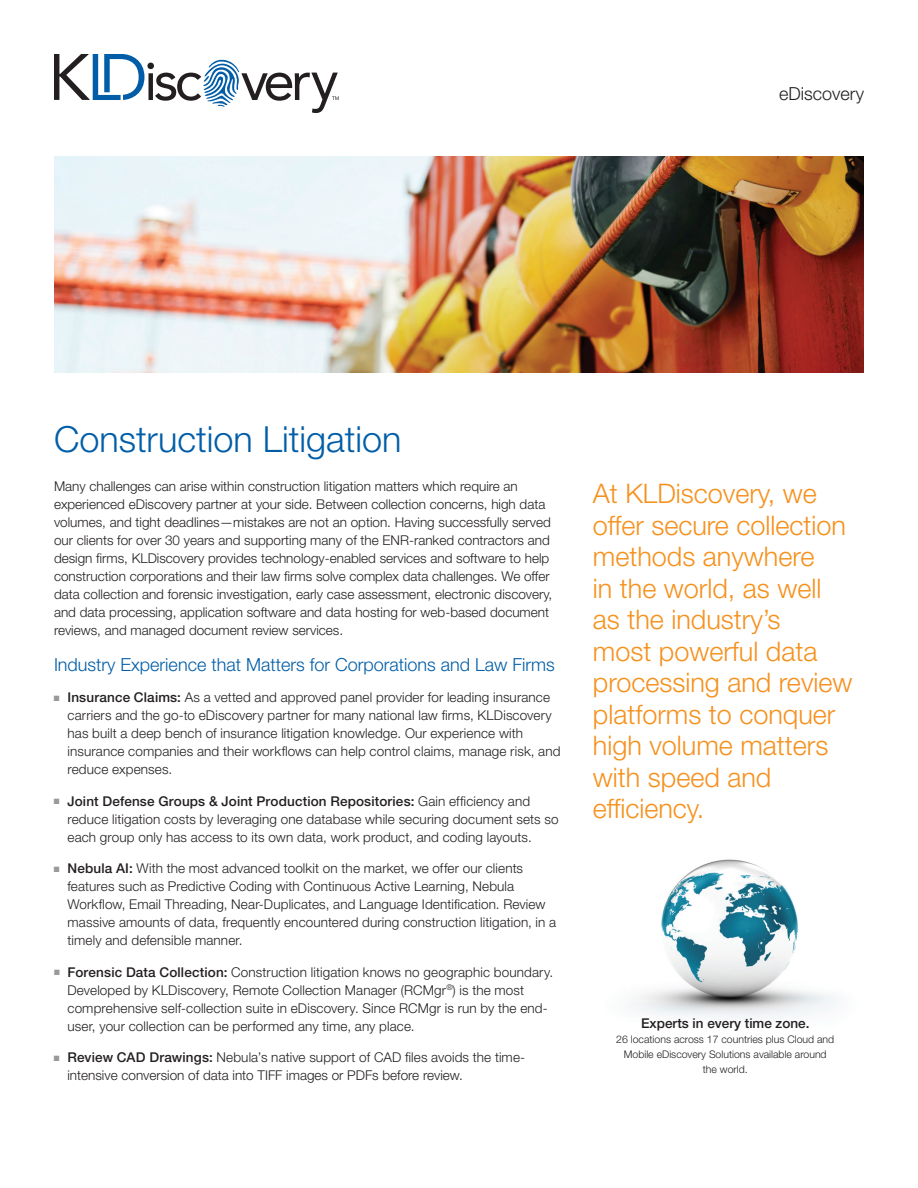
<style>
.page{position:relative;width:918px;height:1188px;background:#fff}
.page>*{position:absolute;margin:0;border:0;box-sizing:border-box;transform-origin:0 0}
.t1{font:300 36px "Helvetica Neue LT Std";color:#015da7}
.t2{font:300 27px/31.5px "Helvetica Neue LT Std";color:#f6911e}
.t3{font:300 18px "Helvetica Neue LT Std";color:#015da7}
.t4{font:300 18px "Helvetica Neue LT Std";color:#231f20}
.t5{font:300 13.5px/18px "Helvetica Neue LT Std";color:#231f20}
.t6{font:500 13.5px "Helvetica Neue LT Std";color:#231f20}
.t7{font:300 10.5px/15px "Helvetica Neue LT Std";color:#231f20;text-align:center}
.s1{font-weight:500}
</style>
<div class="page">
<svg style="left:54px;top:54px;width:285px;height:59px"></svg>
<img style="left:631px;top:859px;width:206px;height:160px">
<img style="left:54px;top:157px;width:810px;height:216px">
<h3 class="t4" style="left:779px;top:83px;width:86px">eDiscovery</h3>
<h1 class="t1" style="left:54px;top:417px;width:349px">Construction Litigation</h1>
<p class="t5" style="left:54px;top:476px;width:500px">Many challenges can arise within construction litigation matters which require an experienced eDiscovery partner at your side. Between collection concerns, high data volumes, and tight deadlines—mistakes are not an option. Having successfully served our clients for over 30 years and supporting many of the ENR-ranked contractors and design firms, KLDiscovery provides technology-enabled services and software to help construction corporations and their law firms solve complex data challenges. We offer data collection and forensic investigation, early case assessment, electronic discovery, and data processing, application software and data hosting for web-based document reviews, and managed document review services.</p>
<h3 class="t3" style="left:54px;top:653px;width:502px">Industry Experience that Matters for Corporations and Law Firms</h3>
<p class="t5" style="left:68px;top:688px;width:495px"><span class="s1">Insurance Claims:</span> As a vetted and approved panel provider for leading insurance carriers and the go-to eDiscovery partner for many national law firms, KLDiscovery has built a deep bench of insurance litigation knowledge. Our experience with insurance companies and their workflows can help control claims, manage risk, and reduce expenses.</p>
<p class="t5" style="left:68px;top:791px;width:493px"><span class="s1">Joint Defense Groups &amp; Joint Production Repositories:</span> Gain efficiency and reduce litigation costs by leveraging one database while securing document sets so each group only has access to its own data, work product, and coding layouts.</p>
<p class="t5" style="left:68px;top:859px;width:490px"><span class="s1">Nebula AI:</span> With the most advanced toolkit on the market, we offer our clients features such as Predictive Coding with Continuous Active Learning, Nebula Workflow, Email Threading, Near-Duplicates, and Language Identification. Review massive amounts of data, frequently encountered during construction litigation, in a timely and defensible manner.</p>
<p class="t5" style="left:67px;top:962px;width:487px"><span class="s1">Forensic Data Collection:</span> Construction litigation knows no geographic boundary.<br>Developed by KLDiscovery, Remote Collection Manager (RCMgr<sup>®</sup>) is the most comprehensive self-collection suite in eDiscovery. Since RCMgr is run by the end&shy;user, your collection can be performed any time, any place.</p>
<p class="t5" style="left:68px;top:1048px;width:459px"><span class="s1">Review CAD Drawings:</span> Nebula’s native support of CAD files avoids the time&shy;intensive conversion of data into TIFF images or PDFs before review.</p>
<h2 class="t2" style="left:593px;top:477px;width:261px">At KLDiscovery, we offer secure collection methods anywhere<br>in the world, as well as the industry’s<br>most powerful data processing and review platforms to conquer high volume matters with speed and efficiency.</h2>
<p class="t6" style="left:641px;top:1015px;width:170px">Experts in every time zone.</p>
<p class="t7" style="left:616px;top:1032px;width:220px">26 locations across 17 countries plus Cloud and<br>Mobile eDiscovery Solutions available around the world.</p>
</div>
